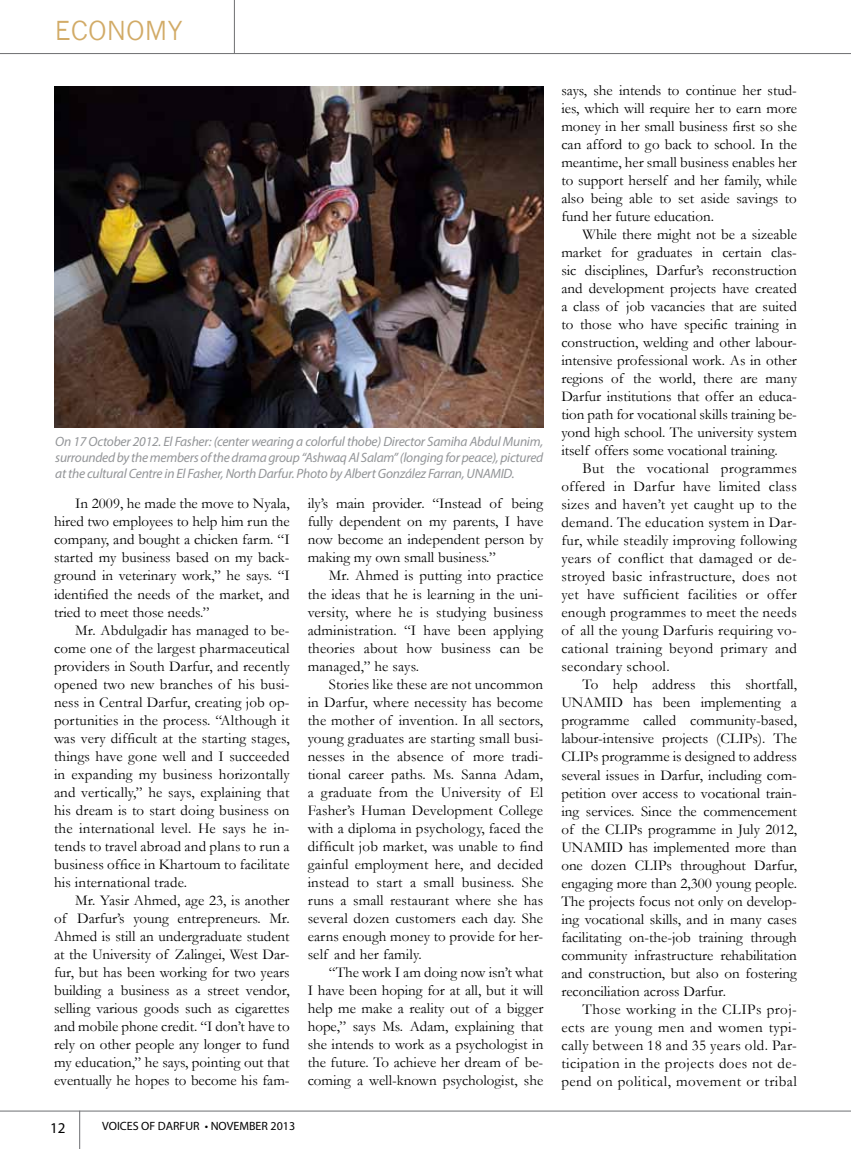
<style>
.page{position:relative;width:851px;height:1149px;background:#fff}
.page>*{position:absolute;margin:0;border:0;box-sizing:border-box;transform-origin:0 0}
.t1{font:25.5px "News Gothic";color:#d2ab67}
.t2{font:15px/18px "Garamond";color:#000;text-align:justify}
.t3{font:15px "Myriad Pro";color:#000}
.t4{font:italic 13.5px/16.2px "Myriad Pro";letter-spacing:-.02em;color:#939598;text-align:justify}
.t5{font:12px "Myriad Pro";color:#000}
</style>
<div class="page">
<hr style="left:0;top:1110px;width:850px;height:1px;background:#6d6e71">
<hr style="left:79px;top:1110px;width:1px;height:38px;background:#6d6e71">
<hr style="left:0;top:53px;width:850px;height:1px;background:#6d6e71">
<img style="left:54px;top:87px;width:489px;height:340px">
<hr style="left:234px;top:0;width:1px;height:53px;background:#6d6e71">
<h1 class="t1" style="left:55px;top:16px;width:129px">ECONOMY</h1>
<p class="t4" style="left:55px;top:433px;width:489px">On 17 October 2012. El Fasher: (center wearing a colorful thobe) Director Samiha Abdul Munim, surrounded by the members of the drama group “Ashwaq Al Salam” (longing for peace), pictured at the cultural Centre in El Fasher, North Darfur. Photo by Albert González Farran, UNAMID.</p>
<p class="t2" style="left:54px;top:494px;width:237px;text-indent:21px">In 2009, he made the move to Nyala, hired two employees to help him run the company, and bought a chicken farm. “I started my business based on my back&shy;ground in veterinary work,” he says. “I identified the needs of the market, and tried to meet those needs.”</p>
<p class="t2" style="left:54px;top:620px;width:237px;text-indent:21px">Mr. Abdulgadir has managed to be&shy;come one of the largest pharmaceutical providers in South Darfur, and recently opened two new branches of his busi&shy;ness in Central Darfur, creating job op&shy;portunities in the process. “Although it was very difficult at the starting stages, things have gone well and I succeeded in expanding my business horizontally and vertically,” he says, explaining that his dream is to start doing business on the international level. He says he in&shy;tends to travel abroad and plans to run a business office in Khartoum to facilitate his international trade.</p>
<p class="t2" style="left:54px;top:890px;width:237px;text-indent:21px">Mr. Yasir Ahmed, age 23, is another of Darfur’s young entrepreneurs. Mr.<br>Ahmed is still an undergraduate student at the University of Zalingei, West Dar&shy;fur, but has been working for two years building a business as a street vendor, selling various goods such as cigarettes and mobile phone credit. “I don’t have to rely on other people any longer to fund my education,” he says, pointing out that eventually he hopes to become his fam-</p>
<p class="t2" style="left:307px;top:494px;width:237px">ily’s main provider. “Instead of being fully dependent on my parents, I have now become an independent person by making my own small business.”</p>
<p class="t2" style="left:307px;top:566px;width:237px;text-indent:21px">Mr. Ahmed is putting into practice the ideas that he is learning in the uni&shy;versity, where he is studying business administration. “I have been applying theories about how business can be managed,” he says.</p>
<p class="t2" style="left:307px;top:674px;width:237px;text-indent:21px">Stories like these are not uncommon in Darfur, where necessity has become the mother of invention. In all sectors, young graduates are starting small busi&shy;nesses in the absence of more tradi&shy;tional career paths. Ms. Sanna Adam, a graduate from the University of El Fasher’s Human Development College with a diploma in psychology, faced the difficult job market, was unable to find gainful employment here, and decided instead to start a small business. She runs a small restaurant where she has several dozen customers each day. She earns enough money to provide for her&shy;self and her family.</p>
<p class="t2" style="left:307px;top:962px;width:237px;text-indent:21px">“The work I am doing now isn’t what I have been hoping for at all, but it will help me make a reality out of a bigger hope,” says Ms. Adam, explaining that she intends to work as a psychologist in the future. To achieve her dream of be&shy;coming a well-known psychologist, she</p>
<p class="t3" style="left:50px;top:1117px;width:17px">12</p>
<p class="t5" style="left:102px;top:1118px;width:194px">VOICES OF DARFUR • NOVEMBER 2013</p>
<p class="t2" style="left:561px;top:81px;width:237px">says, she intends to continue her stud&shy;ies, which will require her to earn more money in her small business first so she can afford to go back to school. In the meantime, her small business enables her to support herself and her family, while also being able to set aside savings to fund her future education.</p>
<p class="t2" style="left:561px;top:225px;width:237px;text-indent:21px">While there might not be a sizeable market for graduates in certain clas&shy;sic disciplines, Darfur’s reconstruction and development projects have created a class of job vacancies that are suited to those who have specific training in construction, welding and other labour&shy;intensive professional work. As in other regions of the world, there are many Darfur institutions that offer an educa&shy;tion path for vocational skills training be&shy;yond high school. The university system itself offers some vocational training.</p>
<p class="t2" style="left:561px;top:459px;width:237px;text-indent:21px">But the vocational programmes offered in Darfur have limited class sizes and haven’t yet caught up to the demand. The education system in Dar&shy;fur, while steadily improving following years of conflict that damaged or de&shy;stroyed basic infrastructure, does not yet have sufficient facilities or offer enough programmes to meet the needs of all the young Darfuris requiring vo&shy;cational training beyond primary and secondary school.</p>
<p class="t2" style="left:561px;top:675px;width:237px;text-indent:21px">To help address this shortfall, UNAMID has been implementing a programme called community-based, labour-intensive projects (CLIPs). The CLIPs programme is designed to address several issues in Darfur, including com&shy;petition over access to vocational train&shy;ing services. Since the commencement of the CLIPs programme in July 2012, UNAMID has implemented more than one dozen CLIPs throughout Darfur, engaging more than 2,300 young people.<br>The projects focus not only on develop&shy;ing vocational skills, and in many cases facilitating on-the-job training through community infrastructure rehabilitation and construction, but also on fostering reconciliation across Darfur.</p>
<p class="t2" style="left:561px;top:999px;width:237px;text-indent:21px">Those working in the CLIPs proj&shy;ects are young men and women typi&shy;cally between 18 and 35 years old. Par&shy;ticipation in the projects does not de&shy;pend on political, movement or tribal</p>
</div>
